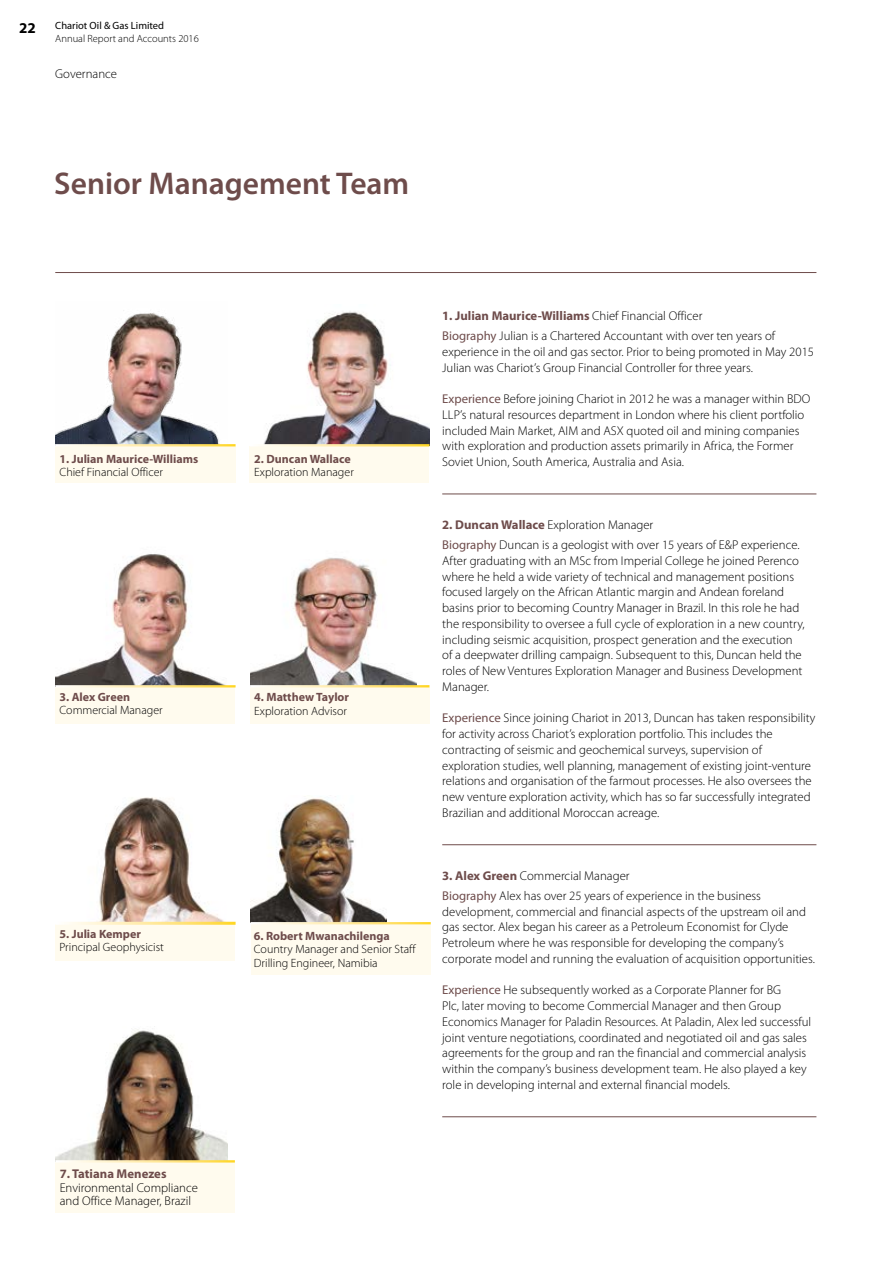
<style>
.page{position:relative;width:893px;height:1263px;background:#fff}
.page>*{position:absolute;margin:0;border:0;box-sizing:border-box;transform-origin:0 0}
.t1{font:600 31.5px "Myriad Pro";color:#6e4c4b}
.t2{font:700 15px "Myriad Pro";color:#000}
.t3{font:300 12.75px/15.8px "Myriad Pro";color:#000}
.t4{font:700 12.75px "Myriad Pro";color:#6e4c4b}
.t5{font:300 12px/13.5px "Myriad Pro";color:#000}
.t6{font:700 12px "Myriad Pro";color:#6e4c4b}
.t7{font:300 10.5px "Myriad Pro";color:#000}
.t8{font:10.5px "Myriad Pro";color:#000}
.s1{font-weight:700;color:#6e4c4b}
.s2{font-weight:400;color:#6e4c4b}
</style>
<div class="page">
<div style="left:55px;top:446px;width:181px;height:37px;background:#fffbee"></div>
<div style="left:250px;top:446px;width:179px;height:37px;background:#fffbee"></div>
<div style="left:56px;top:687px;width:179px;height:37px;background:#fffbee"></div>
<div style="left:56px;top:925px;width:179px;height:36px;background:#fffbee"></div>
<div style="left:251px;top:924px;width:179px;height:51px;background:#fffbee"></div>
<div style="left:56px;top:1162px;width:179px;height:51px;background:#fffbee"></div>
<div style="left:250px;top:687px;width:179px;height:37px;background:#fffbee"></div>
<img style="left:250px;top:558px;width:167px;height:127px">
<img style="left:56px;top:310px;width:164px;height:134px">
<img style="left:55px;top:554px;width:171px;height:131px">
<img style="left:250px;top:798px;width:137px;height:124px">
<img style="left:96px;top:797px;width:132px;height:125px">
<img style="left:55px;top:1029px;width:172px;height:131px">
<hr style="left:442px;top:494px;width:374px;height:1px;background:#6e4c4b">
<hr style="left:442px;top:844px;width:374px;height:1px;background:#6e4c4b">
<hr style="left:442px;top:1116px;width:374px;height:1px;background:#6e4c4b">
<hr style="left:55px;top:272px;width:761px;height:1px;background:#6e4c4b">
<img style="left:264px;top:311px;width:165px;height:133px">
<p class="t2" style="left:19px;top:18px;width:18px">22</p>
<p class="t8" style="left:55px;top:19px;width:110px">Chariot Oil &amp; Gas Limited</p>
<p class="t7" style="left:55px;top:32px;width:145px">Annual Report and Accounts 2016</p>
<p class="t3" style="left:55px;top:65px;width:63px">Governance</p>
<h1 class="t1" style="left:54px;top:163px;width:357px">Senior Management Team</h1>
<p class="t6" style="left:60px;top:451px;width:140px">1. Julian Maurice-Williams</p>
<p class="t5" style="left:60px;top:465px;width:105px">Chief Financial Officer</p>
<p class="t6" style="left:254px;top:451px;width:98px">2. Duncan Wallace</p>
<p class="t5" style="left:254px;top:465px;width:101px">Exploration Manager</p>
<p class="t3" style="left:442px;top:306px;width:334px;line-height:20px"><span class="s1">1. Julian Maurice-Williams</span> Chief Financial Officer<br><span class="s2">Biography</span> Julian is a Chartered Accountant with over ten years of</p>
<p class="t3" style="left:442px;top:343px;width:373px">experience in the oil and gas sector. Prior to being promoted in May 2015<br>Julian was Chariot’s Group Financial Controller for three years.</p>
<p class="t3" style="left:442px;top:391px;width:370px"><span class="s2">Experience</span> Before joining Chariot in 2012 he was a manager within BDO LLP’s natural resources department in London where his client portfolio included Main Market, AIM and ASX quoted oil and mining companies with exploration and production assets primarily in Africa, the Former Soviet Union, South America, Australia and Asia.</p>
<p class="t6" style="left:60px;top:689px;width:72px">3. Alex Green</p>
<p class="t5" style="left:60px;top:704px;width:105px">Commercial Manager</p>
<p class="t6" style="left:254px;top:689px;width:96px">4. Matthew Taylor</p>
<p class="t5" style="left:254px;top:704px;width:94px">Exploration Advisor</p>
<p class="t3" style="left:442px;top:515px;width:359px;line-height:20px"><span class="s1">2. Duncan Wallace</span> Exploration Manager<br><span class="s2">Biography</span> Duncan is a geologist with over 15 years of E&amp;P experience.</p>
<p class="t3" style="left:442px;top:552px;width:364px">After graduating with an MSc from Imperial College he joined Perenco where he held a wide variety of technical and management positions focused largely on the African Atlantic margin and Andean foreland basins prior to becoming Country Manager in Brazil. In this role he had the responsibility to oversee a full cycle of exploration in a new country, including seismic acquisition, prospect generation and the execution of a deepwater drilling campaign. Subsequent to this, Duncan held the roles of New Ventures Exploration Manager and Business Development Manager.</p>
<p class="t3" style="left:442px;top:710px;width:375px"><span class="s2">Experience</span> Since joining Chariot in 2013, Duncan has taken responsibility for activity across Chariot’s exploration portfolio. This includes the contracting of seismic and geochemical surveys, supervision of exploration studies, well planning, management of existing joint-venture relations and organisation of the farmout processes. He also oversees the new venture exploration activity, which has so far successfully integrated Brazilian and additional Moroccan acreage.</p>
<p class="t6" style="left:60px;top:926px;width:83px">5. Julia Kemper</p>
<p class="t5" style="left:60px;top:940px;width:106px">Principal Geophysicist</p>
<p class="t6" style="left:254px;top:928px;width:138px">6. Robert Mwanachilenga</p>
<p class="t5" style="left:254px;top:942px;width:163px">Country Manager and Senior Staff<br>Drilling Engineer, Namibia</p>
<p class="t3" style="left:442px;top:865px;width:320px;line-height:20px"><span class="s1">3. Alex Green</span> Commercial Manager<br><span class="s2">Biography</span> Alex has over 25 years of experience in the business</p>
<p class="t3" style="left:442px;top:903px;width:374px">development, commercial and financial aspects of the upstream oil and gas sector. Alex began his career as a Petroleum Economist for Clyde Petroleum where he was responsible for developing the company’s corporate model and running the evaluation of acquisition opportunities.</p>
<p class="t3" style="left:442px;top:982px;width:371px"><span class="s2">Experience</span> He subsequently worked as a Corporate Planner for BG<br>Plc, later moving to become Commercial Manager and then Group Economics Manager for Paladin Resources. At Paladin, Alex led successful joint venture negotiations, coordinated and negotiated oil and gas sales agreements for the group and ran the financial and commercial analysis within the company’s business development team. He also played a key role in developing internal and external financial models.</p>
<p class="t4" style="left:60px;top:1166px;width:108px">7. Tatiana Menezes</p>
<p class="t3" style="left:60px;top:1181px;width:140px;line-height:13.5px">Environmental Compliance and Office Manager, Brazil</p>
</div>
